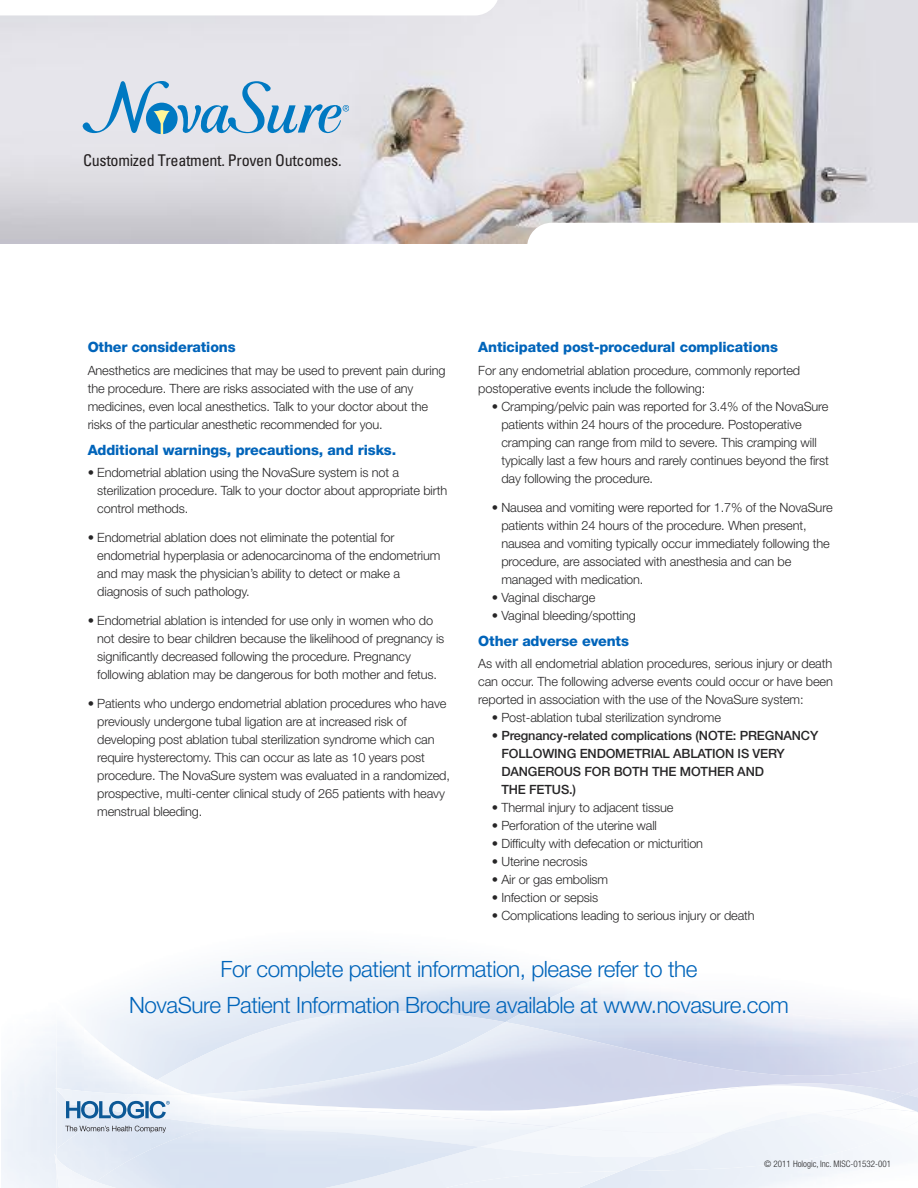
<style>
.page{position:relative;width:918px;height:1188px;background:#fff}
.page>*{position:absolute;margin:0;border:0;box-sizing:border-box;transform-origin:0 0}
.t1{font:300 22.5px/36px "Helvetica Neue LT Std";letter-spacing:-.02em;color:#0064ba;text-align:center}
.t2{font:condensed 16.2px "Univers";letter-spacing:-.02em;color:#231f20}
.t3{font:800 14.25px "Helvetica Neue LT Std";letter-spacing:-.01em;color:#0064ba}
.t4{font:300 12.75px/18px "Helvetica Neue LT Std";letter-spacing:-.01em;color:#272627}
.t5{font:500 12.75px/18px "Helvetica Neue LT Std";letter-spacing:-.01em;color:#272627}
.t6{font:300 condensed 9px "Helvetica Neue LT Std";color:#272627}
.s1{font-weight:300}
</style>
<div class="page">
<img style="left:141px;top:1070px;width:17px;height:10px">
<img style="left:193px;top:1021px;width:724px;height:67px">
<img style="left:755px;top:1083px;width:151px;height:18px">
<img style="left:480px;top:1101px;width:437px;height:56px">
<img style="left:554px;top:1086px;width:334px;height:47px">
<svg style="left:65px;top:1126px;width:101px;height:7px"></svg>
<svg style="left:66px;top:1101px;width:104px;height:18px"></svg>
<img style="left:0;top:0;width:918px;height:243px">
<svg style="left:83px;top:81px;width:265px;height:55px"></svg>
<svg style="left:0;top:0;width:500px;height:15px"></svg>
<svg style="left:527px;top:223px;width:391px;height:21px"></svg>
<p class="t2" style="left:83px;top:154px;width:260px">Customized Treatment. Proven Outcomes.</p>
<p class="t3" style="left:88px;top:342px;width:150px">Other considerations</p>
<p class="t4" style="left:88px;top:363px;width:359px">Anesthetics are medicines that may be used to prevent pain during the procedure. There are risks associated with the use of any medicines, even local anesthetics. Talk to your doctor about the risks of the particular anesthetic recommended for you.</p>
<p class="t3" style="left:88px;top:445px;width:310px">Additional warnings, precautions, and risks.</p>
<p class="t4" style="left:97px;top:465px;width:352px;text-indent:-10px">• Endometrial ablation using the NovaSure system is not a sterilization procedure. Talk to your doctor about appropriate birth control methods.</p>
<p class="t4" style="left:97px;top:530px;width:345px;text-indent:-10px">• Endometrial ablation does not eliminate the potential for endometrial hyperplasia or adenocarcinoma of the endometrium and may mask the physician’s ability to detect or make a diagnosis of such pathology.</p>
<p class="t4" style="left:97px;top:613px;width:349px;text-indent:-10px">• Endometrial ablation is intended for use only in women who do not desire to bear children because the likelihood of pregnancy is significantly decreased following the procedure. Pregnancy following ablation may be dangerous for both mother and fetus.</p>
<p class="t4" style="left:97px;top:695px;width:354px;text-indent:-10px">• Patients who undergo endometrial ablation procedures who have previously undergone tubal ligation are at increased risk of developing post ablation tubal sterilization syndrome which can require hysterectomy. This can occur as late as 10 years post procedure. The NovaSure system was evaluated in a randomized, prospective, multi-center clinical study of 265 patients with heavy menstrual bleeding.</p>
<p class="t3" style="left:478px;top:342px;width:301px">Anticipated post-procedural complications</p>
<p class="t4" style="left:478px;top:363px;width:323px">For any endometrial ablation procedure, commonly reported postoperative events include the following:</p>
<p class="t4" style="left:501px;top:399px;width:329px;text-indent:-10px">• Cramping/pelvic pain was reported for 3.4% of the NovaSure patients within 24 hours of the procedure. Postoperative cramping can range from mild to severe. This cramping will typically last a few hours and rarely continues beyond the first day following the procedure.</p>
<p class="t4" style="left:501px;top:499px;width:333px;text-indent:-10px">• Nausea and vomiting were reported for 1.7% of the NovaSure patients within 24 hours of the procedure. When present, nausea and vomiting typically occur immediately following the procedure, are associated with anesthesia and can be managed with medication.</p>
<p class="t4" style="left:492px;top:589px;width:105px">• Vaginal discharge</p>
<p class="t4" style="left:492px;top:607px;width:146px">• Vaginal bleeding/spotting</p>
<p class="t3" style="left:478px;top:635px;width:152px">Other adverse events</p>
<p class="t4" style="left:478px;top:656px;width:356px;text-align:justify">As with all endometrial ablation procedures, serious injury or death can occur. The following adverse events could occur or have been reported in association with the use of the NovaSure system:</p>
<p class="t4" style="left:492px;top:710px;width:231px">• Post-ablation tubal sterilization syndrome</p>
<p class="t5" style="left:501px;top:728px;width:318px;text-indent:-10px"><span class="s1">•</span> Pregnancy-related complications (NOTE: PREGNANCY FOLLOWING ENDOMETRIAL ABLATION IS VERY DANGEROUS FOR BOTH THE MOTHER AND<br>THE FETUS.)</p>
<p class="t4" style="left:492px;top:800px;width:183px">• Thermal injury to adjacent tissue</p>
<p class="t4" style="left:492px;top:818px;width:167px">• Perforation of the uterine wall</p>
<p class="t4" style="left:492px;top:836px;width:213px">• Difficulty with defecation or micturition</p>
<p class="t4" style="left:492px;top:854px;width:97px">• Uterine necrosis</p>
<p class="t4" style="left:492px;top:872px;width:118px">• Air or gas embolism</p>
<p class="t4" style="left:492px;top:890px;width:108px">• Infection or sepsis</p>
<p class="t4" style="left:492px;top:908px;width:264px">• Complications leading to serious injury or death</p>
<h1 class="t1" style="left:129px;top:953px;width:661px">For complete patient information, please refer to the<br>NovaSure Patient Information Brochure available at www.novasure.com</h1>
<p class="t6" style="left:764px;top:1161px;width:128px">© 2011 Hologic, Inc. MISC-01532-001</p>
</div>
